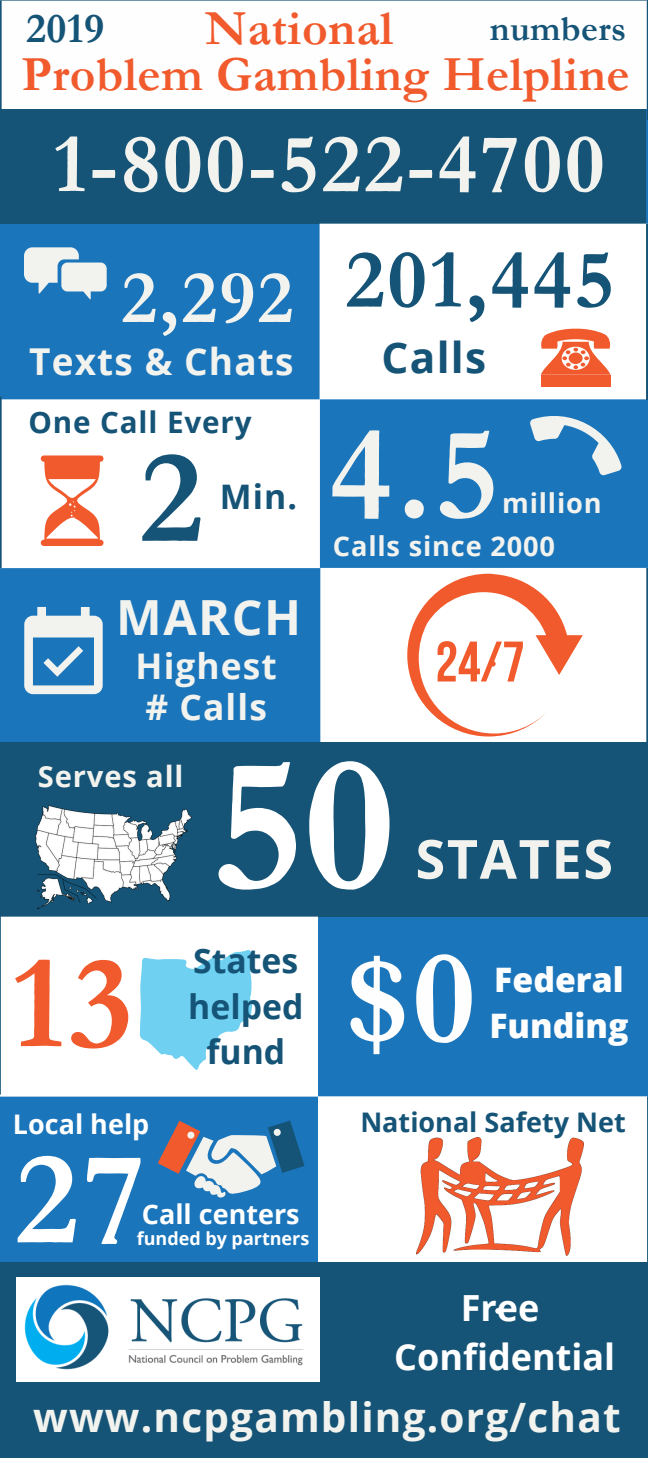
<style>
.page{position:relative;width:648px;height:1458px;background:#1b75bb}
.page>*{position:absolute;margin:0;border:0;box-sizing:border-box;transform-origin:0 0}
.t1{font:700 195.53px "Garamond";color:#fff}
.t2{font:700 135px "Garamond";color:#f2f3ee}
.t3{font:700 135px "Garamond";color:#f15a2c}
.t4{font:700 135px "Garamond";color:#fff}
.t5{font:700 135px "Garamond";color:#fefefe}
.t6{font:700 135px "Garamond";color:#155477}
.t7{font:700 85.27px "Garamond";letter-spacing:.03em;color:#f2f3ee}
.t8{font:700 84.6px "Garamond";letter-spacing:.03em;color:#155477}
.t9{font:700 76.27px "Garamond";color:#f2f3ee}
.t10{font:700 54px "Open Sans";letter-spacing:.03em;color:#f2f3ee}
.t11{font:700 49.5px "Garamond";letter-spacing:.01em;color:#f15a2c}
.t12{font:700 48.38px "Open Sans";letter-spacing:.03em;color:#f2f3ee}
.t13{font:700 42.75px "Garamond";color:#155477}
.t14{font:700 42.52px "Open Sans";letter-spacing:.03em;color:#155477}
.t15{font:700 40.5px "Open Sans";letter-spacing:.03em;color:#f2f3ee}
.t16{font:700 37.12px "Open Sans";letter-spacing:.03em;color:#f2f3ee}
.t17{font:700 36px/49.7px "Open Sans";color:#fff;text-align:center}
.t18{font:700 36px "Garamond";letter-spacing:.01em;color:#155477}
.t19{font:700 35.32px/40.9px "Open Sans";letter-spacing:.03em;color:#f2f3ee}
.t20{font:700 33.75px/45.9px "Open Sans";color:#155477;text-align:center}
.t21{font:800 33.75px "Open Sans";color:#fefefe}
.t22{font:700 29.7px "Open Sans";letter-spacing:.03em;color:#155477}
.t23{font:700 29.25px "Open Sans";letter-spacing:.03em;color:#f2f3ee}
.t24{font:700 27.22px "Open Sans";letter-spacing:.03em;color:#f2f3ee}
.t25{font:700 27px "Open Sans";color:#fff}
.t26{font:700 27px "Open Sans";color:#155477}
.t27{font:700 18px "Open Sans";color:#fff}
</style>
<div class="page">
<div style="left:0;top:0;width:646px;height:223px;background:#155477"></div>
<svg style="left:24px;top:607px;width:79px;height:87px"></svg>
<svg style="left:24px;top:247px;width:83px;height:53px"></svg>
<div style="left:320px;top:224px;width:326px;height:175px;background:#fff"></div>
<div style="left:2px;top:399px;width:318px;height:169px;background:#fff"></div>
<div style="left:320px;top:568px;width:326px;height:174px;background:#fff"></div>
<div style="left:0;top:742px;width:648px;height:174px;background:#155477"></div>
<div style="left:318px;top:1096px;width:329px;height:167px;background:#fff"></div>
<div style="left:0;top:1263px;width:648px;height:195px;background:#155477"></div>
<div style="left:0;top:917px;width:318px;height:180px;background:#fff"></div>
<img style="left:16px;top:1277px;width:304px;height:105px">
<img style="left:416px;top:1138px;width:168px;height:118px">
<img style="left:35px;top:805px;width:157px;height:104px">
<svg style="left:41px;top:455px;width:63px;height:91px;background:#f7aa93"></svg>
<div style="left:541px;top:375px;width:70px;height:12px;background:#f15a2c"></div>
<svg style="left:541px;top:327px;width:70px;height:48px;background:#f6987c"></svg>
<svg style="left:646px;top:224px;width:2px;height:176px"></svg>
<svg style="left:0;top:916px;width:1px;height:179px"></svg>
<svg style="left:646px;top:568px;width:2px;height:174px"></svg>
<svg style="left:647px;top:1096px;width:1px;height:167px"></svg>
<svg style="left:0;top:397px;width:2px;height:171px"></svg>
<svg style="left:529px;top:398px;width:94px;height:78px"></svg>
<svg style="left:158px;top:1120px;width:147px;height:78px"></svg>
<svg style="left:187px;top:1131px;width:8px;height:8px"></svg>
<div style="left:273px;top:1129px;width:8px;height:7px;background:#f2f3ee;border-radius:50%"></div>
<svg style="left:0;top:0;width:648px;height:120px;background:#e6ecf0"></svg>
<svg style="left:122px;top:929px;width:142px;height:150px;background:#bde9f8"></svg>
<svg style="left:407px;top:574px;width:176px;height:163px;background:#fbd7cb"></svg>
<svg style="left:495px;top:1308px;width:6px;height:6px"></svg>
<p class="t13" style="left:26px;top:5px;width:80px">2019</p>
<p class="t11" style="left:205px;top:1px;width:189px">National</p>
<p class="t18" style="left:490px;top:9px;width:138px">numbers</p>
<p class="t11" style="left:22px;top:48px;width:610px">Problem Gambling Helpline</p>
<h3 class="t7" style="left:53px;top:118px;width:553px">1-800-522-4700</h3>
<h3 class="t9" style="left:121px;top:257px;width:173px">2,292</h3>
<p class="t16" style="left:29px;top:335px;width:266px">Texts &amp; Chats</p>
<p class="t22" style="left:28px;top:401px;width:225px">One Call Every</p>
<h2 class="t6" style="left:140px;top:425px;width:65px">2</h2>
<p class="t20" style="left:220px;top:473px;width:79px">Min.</p>
<p class="t12" style="left:116px;top:584px;width:186px">MARCH</p>
<p class="t19" style="left:136px;top:644px;width:143px">Highest # Calls</p>
<h3 class="t8" style="left:345px;top:234px;width:270px">201,445</h3>
<p class="t14" style="left:381px;top:327px;width:106px">Calls</p>
<h2 class="t2" style="left:329px;top:401px;width:171px">4.5</h2>
<p class="t24" style="left:502px;top:484px;width:101px">million</p>
<p class="t24" style="left:333px;top:527px;width:224px">Calls since 2000</p>
<p class="t23" style="left:38px;top:756px;width:147px">Serves all</p>
<h1 class="t1" style="left:212px;top:719px;width:184px">50</h1>
<p class="t10" style="left:415px;top:821px;width:199px">STATES</p>
<h2 class="t3" style="left:12px;top:930px;width:122px">13</h2>
<p class="t25" style="left:13px;top:1105px;width:138px">Local help</p>
<p class="t20" style="left:188px;top:937px;width:117px">States helped fund</p>
<h2 class="t5" style="left:345px;top:925px;width:132px">$0</h2>
<p class="t21" style="left:494px;top:956px;width:131px">Federal</p>
<p class="t21" style="left:489px;top:1002px;width:141px">Funding</p>
<p class="t26" style="left:360px;top:1103px;width:267px">National Safety Net</p>
<h2 class="t4" style="left:15px;top:1126px;width:132px">27</h2>
<p class="t25" style="left:142px;top:1195px;width:159px">Call centers</p>
<p class="t27" style="left:137px;top:1226px;width:174px">funded by partners</p>
<p class="t17" style="left:394px;top:1282px;width:222px">Free<br>Confidential</p>
<p class="t15" style="left:33px;top:1389px;width:589px">www.ncpgambling.org/chat</p>
</div>
